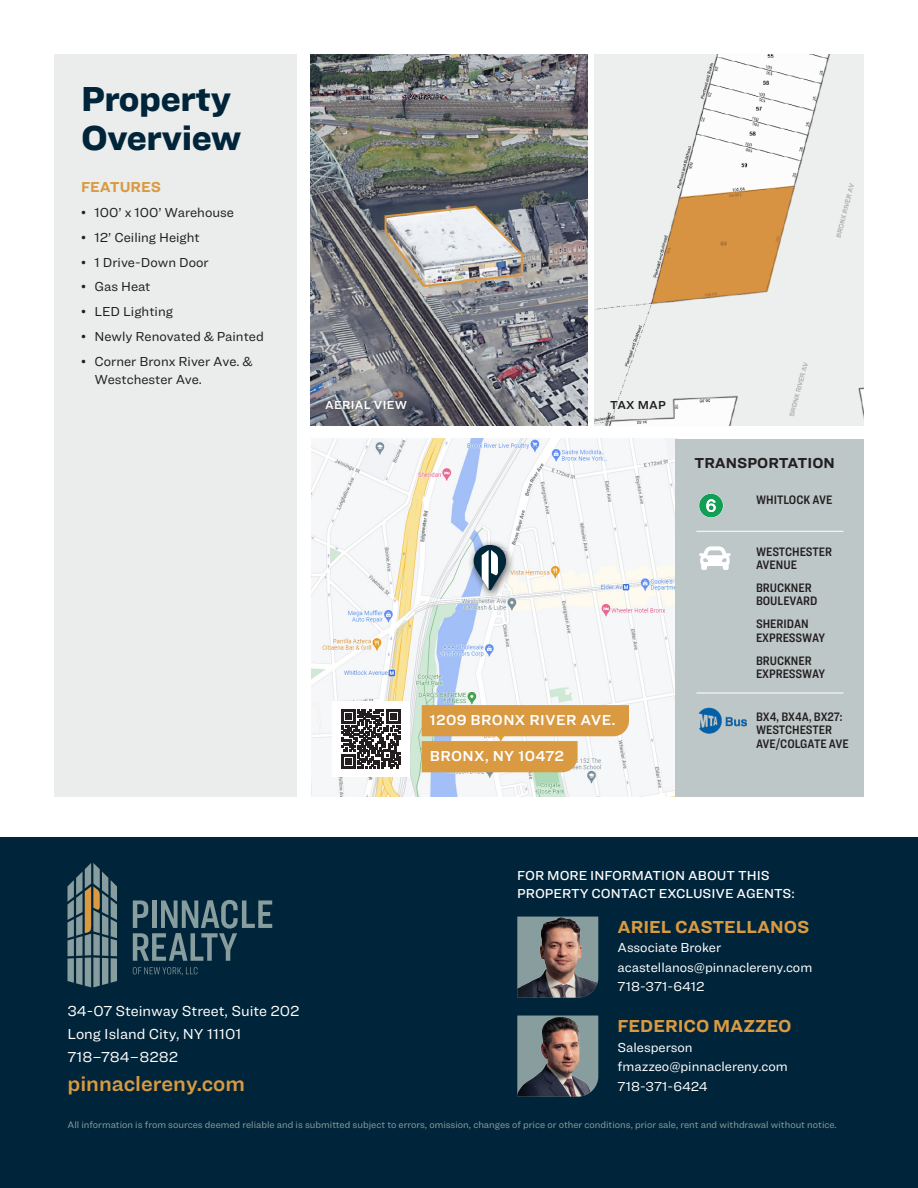
<style>
.page{position:relative;width:918px;height:1188px;background:#fff}
.page>*{position:absolute;margin:0;border:0;box-sizing:border-box;transform-origin:0 0}
.t1{font:900 36px/39px "Ringside";letter-spacing:-.01em;color:#002439}
.t2{font:600 21.75px "Ringside";color:#d99a41}
.Agent__Name{font:700 18px "Ringside";color:#d99a41}
.t3{font:15px/23.4px "Ringside";color:#fff}
.t4{font:600 15px "Ringside";letter-spacing:.025em;color:#fff}
.t5{font:700 15px "Ringside";color:#231f20}
.Features__Heading{font:700 15px "Ringside";color:#d99a41}
.t6{font:13.5px/18px "Ringside";color:#231f20}
.Agent__Contact{font:13.5px "Ringside";color:#fff}
.t7{font:500 13.5px/18px "Ringside";color:#fff}
.Features__Transportation{font:600 12.75px/13.5px "Ringside Condensed";color:#231f20}
.Features__Photo_Captions{font:600 12px "Ringside";letter-spacing:.025em;color:#fff}
.Features__Photo_Captions-2{font:600 12px "Ringside";letter-spacing:.015em;color:#231f20}
.t8{font:9.75px "Ringside";color:#889d9e}
</style>
<div class="page">
<div style="left:0;top:837px;width:918px;height:351px;background:#002439"></div>
<svg style="left:133px;top:967px;width:65px;height:9px"></svg>
<svg style="left:133px;top:900px;width:139px;height:61px"></svg>
<svg style="left:68px;top:863px;width:49px;height:124px"></svg>
<img style="left:594px;top:54px;width:270px;height:371px">
<img style="left:310px;top:55px;width:277px;height:371px">
<div style="left:54px;top:54px;width:243px;height:742px;background:#eaedec"></div>
<img style="left:311px;top:439px;width:364px;height:357px">
<svg style="left:422px;top:705px;width:207px;height:67px;background:#dcaa62"></svg>
<div style="left:675px;top:439px;width:189px;height:357px;background:#bec7c7"></div>
<svg style="left:699px;top:494px;width:24px;height:24px"></svg>
<div style="left:318px;top:393px;width:96px;height:24px;background:#231f20;opacity:.5"></div>
<img style="left:698px;top:708px;width:49px;height:26px">
<svg style="left:699px;top:546px;width:32px;height:24px"></svg>
<hr style="left:696px;top:531px;width:147px;height:1px;background:#fff">
<hr style="left:696px;top:693px;width:147px;height:1px;background:#fff">
<div style="left:332px;top:701px;width:77px;height:76px;background:#fff"></div>
<svg style="left:341px;top:709px;width:59px;height:59px"></svg>
<div style="left:468px;top:539px;width:48px;height:61px;background:#231f20;opacity:.75"></div>
<svg style="left:474px;top:545px;width:32px;height:45px"></svg>
<img style="left:517px;top:917px;width:81px;height:81px">
<svg style="left:595px;top:1016px;width:3px;height:71px"></svg>
<img style="left:517px;top:1016px;width:78px;height:81px">
<p class="t1" style="left:81px;top:78px;width:162px">Property<br>Overview</p>
<p class="Features__Heading" style="left:81px;top:176px;width:81px">FEATURES</p>
<p class="t6" style="left:81px;top:203px;width:155px">• 100’ x 100’ Warehouse</p>
<p class="t6" style="left:81px;top:228px;width:120px">• 12’ Ceiling Height</p>
<p class="t6" style="left:81px;top:253px;width:129px">• 1 Drive-Down Door</p>
<p class="t6" style="left:81px;top:277px;width:71px">• Gas Heat</p>
<p class="t6" style="left:81px;top:302px;width:94px">• LED Lighting</p>
<p class="t6" style="left:81px;top:327px;width:184px">• Newly Renovated &amp; Painted</p>
<p class="t6" style="left:94px;top:352px;width:160px;text-indent:-14px">• Corner Bronx River Ave. &amp;<br>Westchester Ave.</p>
<p class="Features__Photo_Captions" style="left:325px;top:396px;width:84px">AERIAL VIEW</p>
<p class="Features__Photo_Captions-2" style="left:610px;top:396px;width:57px">TAX MAP</p>
<p class="t4" style="left:430px;top:709px;width:187px">1209 BRONX RIVER AVE.</p>
<p class="t4" style="left:430px;top:745px;width:136px">BRONX, NY 10472</p>
<p class="t5" style="left:694px;top:452px;width:142px">TRANSPORTATION</p>
<p class="Features__Transportation" style="left:756px;top:493px;width:78px">WHITLOCK AVE</p>
<p class="Features__Transportation" style="left:756px;top:544px;width:78px">WESTCHESTER<br>AVENUE</p>
<p class="Features__Transportation" style="left:756px;top:581px;width:63px">BRUCKNER<br>BOULEVARD</p>
<p class="Features__Transportation" style="left:756px;top:617px;width:71px">SHERIDAN<br>EXPRESSWAY</p>
<p class="Features__Transportation" style="left:756px;top:654px;width:71px">BRUCKNER<br>EXPRESSWAY</p>
<p class="Features__Transportation" style="left:756px;top:709px;width:94px">BX4, BX4A, BX27:<br>WESTCHESTER<br>AVE/COLGATE AVE</p>
<p class="t7" style="left:517px;top:866px;width:279px">FOR MORE INFORMATION ABOUT THIS<br>PROPERTY CONTACT EXCLUSIVE AGENTS:</p>
<p class="Agent__Name" style="left:618px;top:913px;width:193px">ARIEL CASTELLANOS</p>
<p class="Agent__Contact" style="left:618px;top:938px;width:105px">Associate Broker</p>
<p class="Agent__Contact" style="left:618px;top:957px;width:196px">acastellanos@pinnaclereny.com</p>
<p class="Agent__Contact" style="left:618px;top:977px;width:89px">718-371-6412</p>
<p class="Agent__Name" style="left:618px;top:1013px;width:175px">FEDERICO MAZZEO</p>
<p class="Agent__Contact" style="left:618px;top:1038px;width:77px">Salesperson</p>
<p class="Agent__Contact" style="left:618px;top:1057px;width:172px">fmazzeo@pinnaclereny.com</p>
<p class="Agent__Contact" style="left:618px;top:1077px;width:91px">718-371-6424</p>
<h3 class="t3" style="left:68px;top:999px;width:234px">34-07 Steinway Street, Suite 202<br>Long Island City, NY 11101<br>718–784–8282</h3>
<h2 class="t2" style="left:68px;top:1067px;width:179px">pinnaclereny.com</h2>
<p class="t8" style="left:68px;top:1118px;width:771px">All information is from sources deemed reliable and is submitted subject to errors, omission, changes of price or other conditions, prior sale, rent and withdrawal without notice.</p>
</div>
